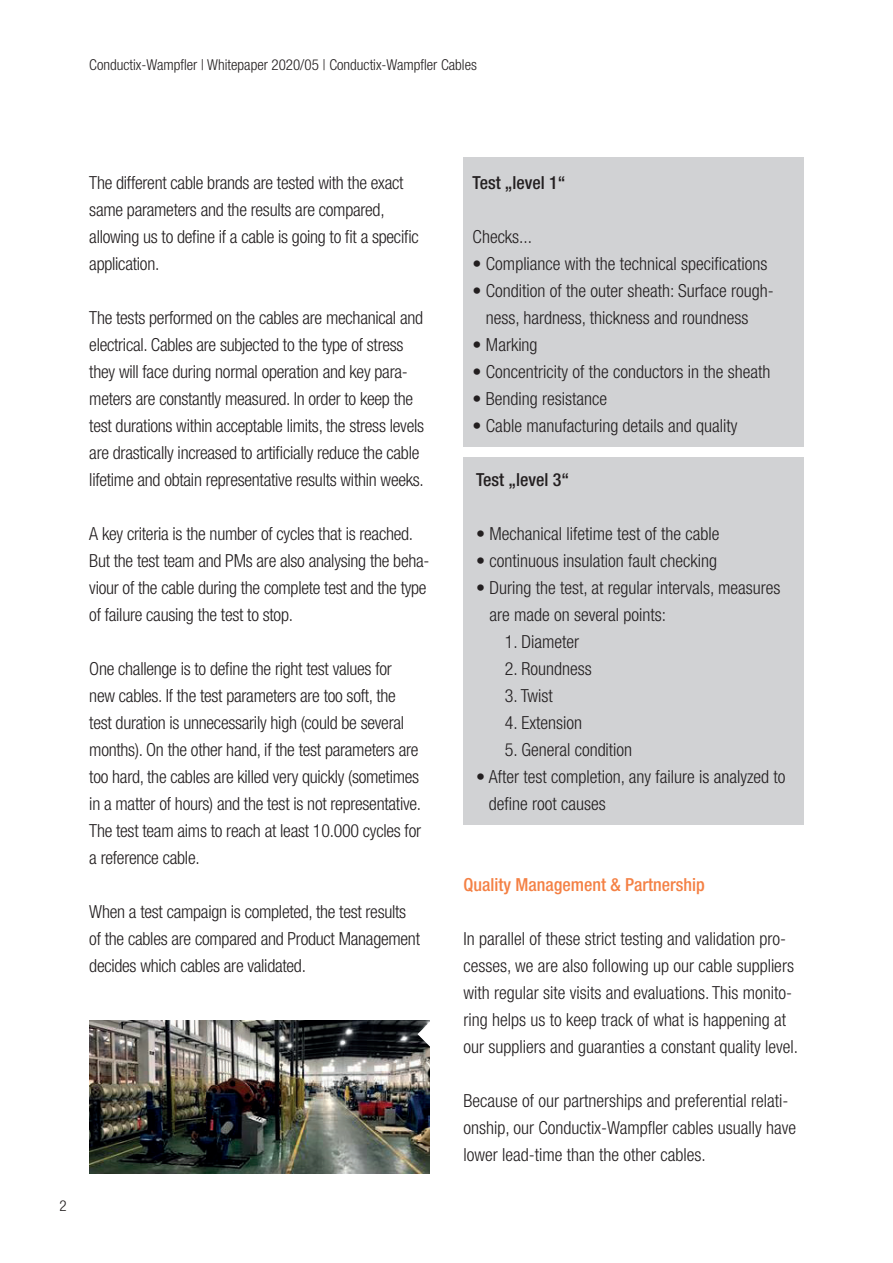
<style>
.page{position:relative;width:893px;height:1263px;background:#fff}
.page>*{position:absolute;margin:0;border:0;box-sizing:border-box;transform-origin:0 0}
.t1{font:300 condensed 18px/27px "Helvetica Neue LT";letter-spacing:-.015em;color:#231f20}
.t2{font:500 condensed 18px "Helvetica Neue LT";color:#f48145}
.t3{font:500 condensed 18px "Helvetica Neue LT";color:#231f20}
.t4{font:300 condensed 15px "Helvetica Neue LT";color:#231f20}
</style>
<div class="page">
<div style="left:463px;top:157px;width:341px;height:289px;background:#d1d2d4"></div>
<div style="left:463px;top:457px;width:341px;height:368px;background:#d1d2d4"></div>
<img style="left:89px;top:1021px;width:340px;height:153px">
<svg style="left:417px;top:1022px;width:13px;height:25px"></svg>
<p class="t4" style="left:89px;top:56px;width:389px">Conductix-Wampfler | Whitepaper 2020/05 | Conductix-Wampfler Cables</p>
<p class="t1" style="left:89px;top:169px;width:331px">The different cable brands are tested with the exact same parameters and the results are compared, allowing us to define if a cable is going to fit a specific application.</p>
<p class="t1" style="left:89px;top:304px;width:336px">The tests performed on the cables are mechanical and electrical. Cables are subjected to the type of stress they will face during normal operation and key para&shy;meters are constantly measured. In order to keep the test durations within acceptable limits, the stress levels are drastically increased to artificially reduce the cable lifetime and obtain representative results within weeks.</p>
<p class="t1" style="left:89px;top:520px;width:342px">A key criteria is the number of cycles that is reached.<br>But the test team and PMs are also analysing the beha&shy;viour of the cable during the complete test and the type of failure causing the test to stop.</p>
<p class="t1" style="left:89px;top:655px;width:333px">One challenge is to define the right test values for new cables. If the test parameters are too soft, the test duration is unnecessarily high (could be several months). On the other hand, if the test parameters are too hard, the cables are killed very quickly (sometimes in a matter of hours) and the test is not representative.<br>The test team aims to reach at least 10.000 cycles for a reference cable.</p>
<p class="t1" style="left:89px;top:898px;width:332px">When a test campaign is completed, the test results of the cables are compared and Product Management decides which cables are validated.</p>
<p class="t4" style="left:60px;top:1197px;width:9px">2</p>
<p class="t3" style="left:473px;top:172px;width:94px">Test „level 1“</p>
<p class="t1" style="left:473px;top:223px;width:61px">Checks...</p>
<p class="t1" style="left:473px;top:250px;width:296px">• Compliance with the technical specifications</p>
<p class="t1" style="left:486px;top:277px;width:289px;text-indent:-13px">• Condition of the outer sheath: Surface rough&shy;ness, hardness, thickness and roundness</p>
<p class="t1" style="left:473px;top:331px;width:66px">• Marking</p>
<p class="t1" style="left:473px;top:358px;width:299px">• Concentricity of the conductors in the sheath</p>
<p class="t1" style="left:473px;top:385px;width:136px">• Bending resistance</p>
<p class="t1" style="left:473px;top:412px;width:266px">• Cable manufacturing details and quality</p>
<p class="t3" style="left:476px;top:469px;width:94px">Test „level 3“</p>
<p class="t1" style="left:476px;top:520px;width:245px">• Mechanical lifetime test of the cable</p>
<p class="t1" style="left:476px;top:547px;width:242px">• continuous insulation fault checking</p>
<p class="t1" style="left:490px;top:574px;width:292px;text-indent:-13px">• During the test, at regular intervals, measures are made on several points:</p>
<p class="t1" style="left:505px;top:628px;width:76px">1. Diameter</p>
<p class="t1" style="left:505px;top:655px;width:88px">2. Roundness</p>
<p class="t1" style="left:505px;top:682px;width:49px">3. Twist</p>
<p class="t1" style="left:505px;top:709px;width:79px">4. Extension</p>
<p class="t1" style="left:505px;top:736px;width:129px">5. General condition</p>
<p class="t1" style="left:489px;top:763px;width:298px;text-indent:-13px">• After test completion, any failure is analyzed to define root causes</p>
<p class="t2" style="left:463px;top:874px;width:243px">Quality Management &amp; Partnership</p>
<p class="t1" style="left:463px;top:925px;width:336px">In parallel of these strict testing and validation pro&shy;cesses, we are also following up our cable suppliers with regular site visits and evaluations. This monito&shy;ring helps us to keep track of what is happening at our suppliers and guaranties a constant quality level.</p>
<p class="t1" style="left:463px;top:1087px;width:334px">Because of our partnerships and preferential relati&shy;onship, our Conductix-Wampfler cables usually have lower lead-time than the other cables.</p>
</div>
